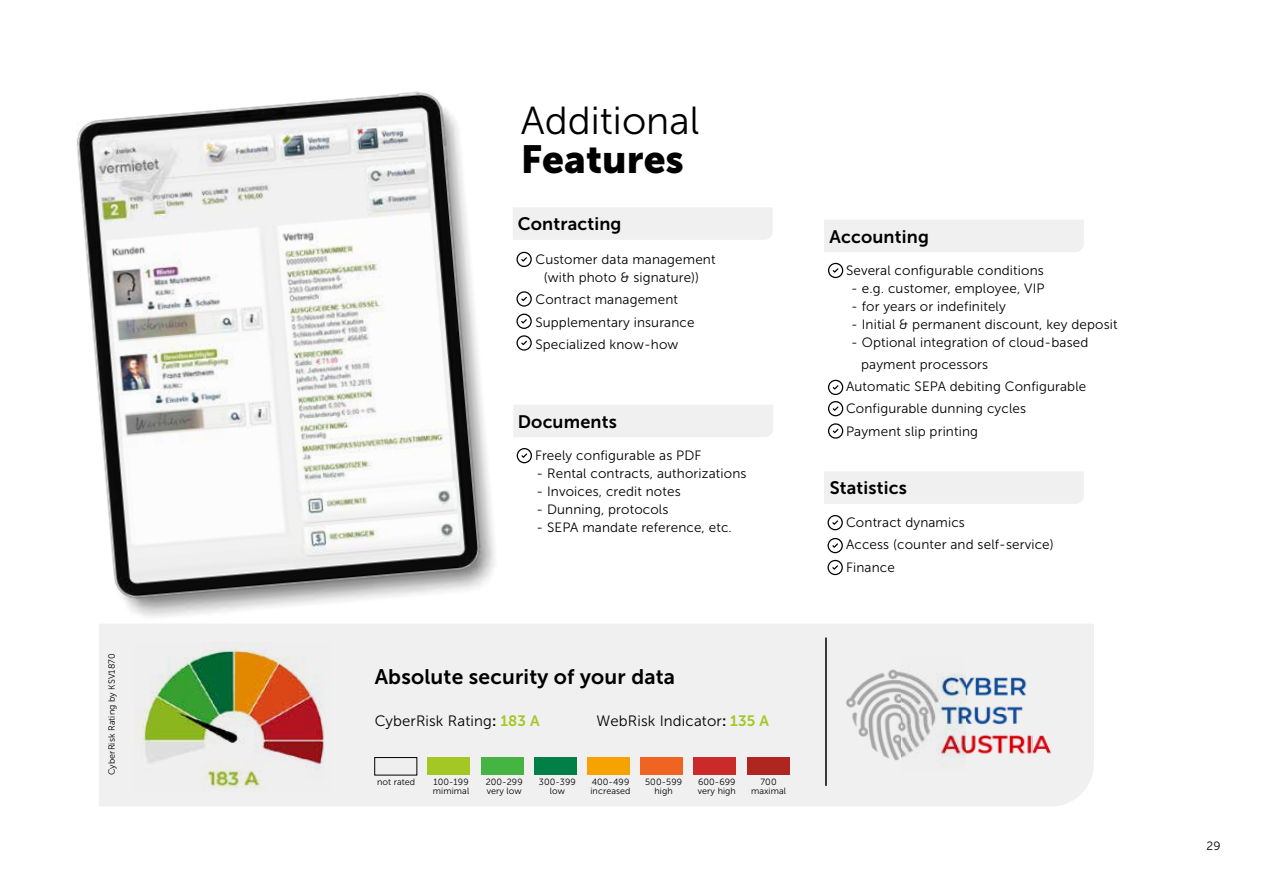
<style>
.page{position:relative;width:1263px;height:893px;background:#fff}
.page>*{position:absolute;margin:0;border:0;box-sizing:border-box;transform-origin:0 0}
.t1{font:39px "Museo Sans 300";color:#000}
.t2{font:39px "Museo Sans 900";color:#000}
.t3{font:21px "Museo Sans 700";letter-spacing:.01em;color:#000}
.t4{font:18px "Museo Sans 700";letter-spacing:.01em;color:#000}
.t5{font:15px "Museo Sans 300";letter-spacing:.01em;color:#000}
.t6{font:13.5px/22.2px "Museo Sans 300";letter-spacing:.01em;color:#000}
.t7{font:12px "Museo Sans 300";color:#000}
.t8{font:9px/9px "Museo Sans 300";letter-spacing:.01em;color:#000}
.s1{font-family:"Museo Sans 700"}
.s2{font-family:"Museo Sans 700";color:#a3c826}
</style>
<div class="page">
<img style="left:77px;top:91px;width:449px;height:526px">
<div style="left:99px;top:624px;width:995px;height:182px;background:#f0f0f0"></div>
<img style="left:135px;top:643px;width:196px;height:150px">
<div style="left:428px;top:757px;width:42px;height:18px;background:#a3c826"></div>
<div style="left:375px;top:757px;width:42px;height:18px;background:#efefef"></div>
<div style="left:374px;top:757px;width:43px;height:18px;border:1px solid #000"></div>
<div style="left:481px;top:757px;width:42px;height:18px;background:#45b443"></div>
<div style="left:534px;top:757px;width:42px;height:18px;background:#007f47"></div>
<div style="left:587px;top:757px;width:43px;height:18px;background:#f6a200"></div>
<div style="left:640px;top:757px;width:43px;height:18px;background:#ef6420"></div>
<div style="left:693px;top:757px;width:43px;height:18px;background:#cb2a2b"></div>
<div style="left:747px;top:757px;width:43px;height:18px;background:#af2520"></div>
<img style="left:837px;top:658px;width:227px;height:114px">
<hr style="left:825px;top:638px;width:2px;height:147px;background:#000">
<div style="left:513px;top:207px;width:260px;height:33px;background:#f0f0f0"></div>
<div style="left:513px;top:405px;width:260px;height:32px;background:#f0f0f0"></div>
<div style="left:824px;top:472px;width:260px;height:32px;background:#f0f0f0"></div>
<div style="left:824px;top:220px;width:260px;height:32px;background:#f0f0f0"></div>
<svg style="left:516px;top:252px;width:16px;height:15px"></svg>
<svg style="left:516px;top:291px;width:16px;height:16px"></svg>
<svg style="left:516px;top:314px;width:16px;height:15px"></svg>
<svg style="left:516px;top:335px;width:16px;height:16px"></svg>
<svg style="left:517px;top:448px;width:15px;height:15px"></svg>
<svg style="left:828px;top:263px;width:15px;height:15px"></svg>
<svg style="left:828px;top:380px;width:15px;height:15px"></svg>
<svg style="left:828px;top:401px;width:15px;height:15px"></svg>
<svg style="left:828px;top:423px;width:15px;height:16px"></svg>
<svg style="left:827px;top:515px;width:16px;height:15px"></svg>
<svg style="left:827px;top:538px;width:16px;height:15px"></svg>
<svg style="left:827px;top:560px;width:16px;height:15px"></svg>
<p class="t8" style="left:107px;top:775px;width:123px;rotate:-90deg">CyberRisk Rating by KSV1870</p>
<h1 class="t1" style="left:521px;top:100px;width:180px">Additional</h1>
<h1 class="t2" style="left:521px;top:137px;width:165px">Features</h1>
<h3 class="t4" style="left:518px;top:214px;width:105px">Contracting</h3>
<p class="t6" style="left:535px;top:251px;width:182px;line-height:18px;text-align:center">Customer data management (with photo &amp; signature))</p>
<p class="t6" style="left:535px;top:289px;width:161px">Contract management<br>Supplementary insurance<br>Specialized know-how</p>
<h3 class="t4" style="left:518px;top:412px;width:101px">Documents</h3>
<p class="t6" style="left:535px;top:444px;width:168px">Freely configurable as PDF</p>
<p class="t6" style="left:537px;top:462px;width:211px">- Rental contracts, authorizations</p>
<p class="t6" style="left:537px;top:480px;width:146px">- Invoices, credit notes</p>
<p class="t6" style="left:537px;top:498px;width:133px">- Dunning, protocols</p>
<p class="t6" style="left:537px;top:516px;width:197px">- SEPA mandate reference, etc.</p>
<h2 class="t3" style="left:375px;top:665px;width:302px">Absolute security of your data</h2>
<p class="t5" style="left:375px;top:713px;width:166px">CyberRisk Rating<span class="s1">:</span> <span class="s2">183 A</span></p>
<p class="t5" style="left:597px;top:713px;width:174px">WebRisk Indicator<span class="s1">:</span> <span class="s2">135 A</span></p>
<p class="t8" style="left:377px;top:778px;width:40px">not rated</p>
<p class="t8" style="left:433px;top:778px;width:38px">100-199 mimimal</p>
<p class="t8" style="left:486px;top:778px;width:39px">200-299 very low</p>
<p class="t8" style="left:539px;top:778px;width:39px;text-align:center">300-399 low</p>
<p class="t8" style="left:590px;top:778px;width:42px">400-499 increased</p>
<p class="t8" style="left:645px;top:778px;width:38px;text-align:center">500-599 high</p>
<p class="t8" style="left:698px;top:778px;width:40px">600-699 very high</p>
<p class="t8" style="left:751px;top:778px;width:37px;text-align:center">700 maximal</p>
<h3 class="t4" style="left:829px;top:226px;width:101px">Accounting</h3>
<p class="t6" style="left:846px;top:259px;width:199px">Several configurable conditions</p>
<p class="t6" style="left:851px;top:277px;width:195px">- e.g. customer, employee, VIP</p>
<p class="t6" style="left:851px;top:295px;width:156px">- for years or indefinitely</p>
<p class="t6" style="left:851px;top:313px;width:268px">- Initial &amp; permanent discount, key deposit</p>
<p class="t6" style="left:851px;top:331px;width:239px">- Optional integration of cloud-based</p>
<p class="t6" style="left:861px;top:353px;width:129px">payment processors</p>
<p class="t6" style="left:846px;top:376px;width:242px">Automatic SEPA debiting Configurable</p>
<p class="t6" style="left:846px;top:398px;width:182px">Configurable dunning cycles</p>
<p class="t6" style="left:846px;top:420px;width:133px">Payment slip printing</p>
<h3 class="t4" style="left:830px;top:478px;width:79px">Statistics</h3>
<p class="t6" style="left:846px;top:512px;width:209px">Contract dynamics<br>Access (counter and self-service)<br>Finance</p>
<p class="t7" style="left:1206px;top:840px;width:16px">29</p>
</div>
